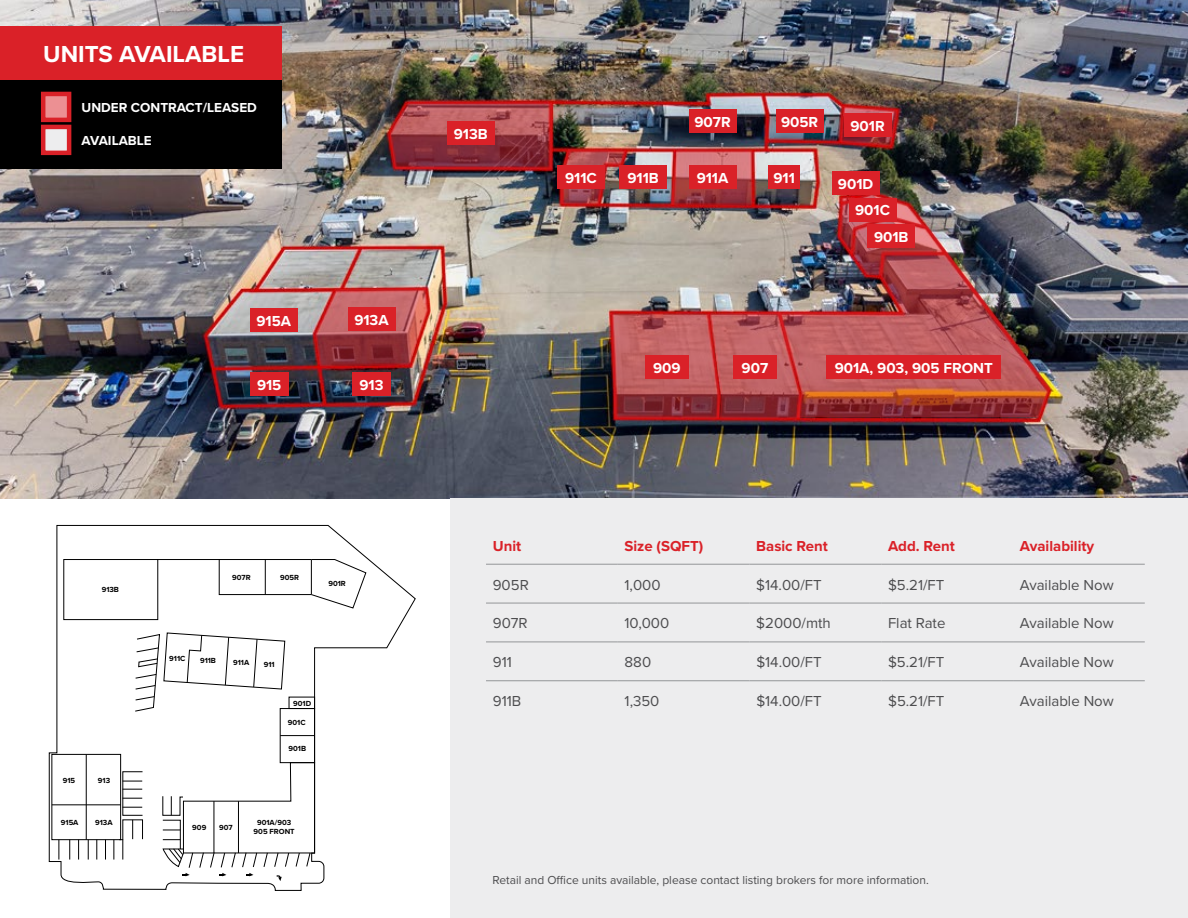
<style>
.page{position:relative;width:1188px;height:918px;background:#fff}
.page>*{position:absolute;margin:0;border:0;box-sizing:border-box;transform-origin:0 0}
.t1{font:700 24px "Proxima Nova";color:#fff}
.t2{font:15px "Proxima Nova";color:#4d4d4f}
.t3{font:700 15px/26.4px "Proxima Nova";color:#fff}
.t4{font:700 15px "Proxima Nova";color:#da2128}
.t5{font:700 13.5px "Proxima Nova";color:#fff}
.t6{font:12px "Proxima Nova";color:#4d4d4f}
.t7{font:700 7.65px/9.1px "Proxima Nova";color:#000;text-align:center}
</style>
<div class="page">
<svg style="left:49px;top:525px;width:367px;height:366px"></svg>
<div style="left:52px;top:754px;width:69px;height:86px;border:1px solid #000"></div>
<hr style="left:52px;top:804px;width:69px;height:1px;background:#000">
<hr style="left:86px;top:754px;width:1px;height:86px;background:#000">
<svg style="left:69px;top:840px;width:1px;height:20px"></svg>
<svg style="left:78px;top:840px;width:1px;height:20px"></svg>
<svg style="left:88px;top:840px;width:1px;height:20px"></svg>
<svg style="left:96px;top:840px;width:1px;height:20px"></svg>
<svg style="left:105px;top:840px;width:1px;height:20px"></svg>
<svg style="left:59px;top:840px;width:1px;height:20px"></svg>
<svg style="left:114px;top:819px;width:29px;height:41px"></svg>
<svg style="left:123px;top:781px;width:19px;height:1px"></svg>
<svg style="left:123px;top:789px;width:19px;height:1px"></svg>
<svg style="left:123px;top:798px;width:19px;height:1px"></svg>
<svg style="left:123px;top:807px;width:19px;height:1px"></svg>
<div style="left:280px;top:708px;width:35px;height:55px;border:1px solid #000"></div>
<div style="left:289px;top:697px;width:26px;height:12px;border:1px solid #000"></div>
<hr style="left:280px;top:735px;width:35px;height:1px;background:#000">
<svg style="left:162px;top:762px;width:153px;height:119px"></svg>
<div style="left:63px;top:559px;width:95px;height:61px;border:1px solid #000"></div>
<div style="left:219px;top:559px;width:93px;height:36px;border:1px solid #000"></div>
<svg style="left:311px;top:559px;width:56px;height:50px"></svg>
<hr style="left:265px;top:560px;width:1px;height:35px;background:#000">
<svg style="left:134px;top:632px;width:152px;height:80px"></svg>
<hr style="left:158px;top:559px;width:61px;height:1px;background:#000">
<hr style="left:311px;top:560px;width:1px;height:35px;background:#000">
<img style="left:0;top:0;width:1188px;height:499px">
<svg style="left:671px;top:150px;width:81px;height:55px;background:#b74f54"></svg>
<img style="left:778px;top:215px;width:272px;height:202px">
<svg style="left:840px;top:106px;width:58px;height:40px"></svg>
<div style="left:450px;top:499px;width:738px;height:419px;background:#ededee"></div>
<div style="left:832px;top:171px;width:47px;height:24px;background:#da2128"></div>
<div style="left:689px;top:165px;width:47px;height:24px;background:#da2128"></div>
<div style="left:689px;top:110px;width:47px;height:23px;background:#da2128"></div>
<div style="left:776px;top:110px;width:47px;height:23px;background:#da2128"></div>
<div style="left:0;top:27px;width:282px;height:53px;background:#da2128"></div>
<div style="left:769px;top:165px;width:31px;height:24px;background:#da2128"></div>
<img style="left:560px;top:147px;width:66px;height:58px">
<div style="left:557px;top:165px;width:48px;height:24px;background:#da2128"></div>
<div style="left:619px;top:165px;width:48px;height:24px;background:#da2128"></div>
<svg style="left:390px;top:103px;width:162px;height:66px;background:#9b3c45"></svg>
<div style="left:447px;top:122px;width:48px;height:23px;background:#da2128"></div>
<div style="left:826px;top:355px;width:175px;height:24px;background:#da2128"></div>
<div style="left:0;top:80px;width:282px;height:88px;background:#000"></div>
<hr style="left:486px;top:564px;width:132px;height:1px;background:#939598">
<hr style="left:618px;top:564px;width:132px;height:1px;background:#939598">
<hr style="left:750px;top:564px;width:131px;height:1px;background:#939598">
<hr style="left:881px;top:564px;width:132px;height:1px;background:#939598">
<hr style="left:1013px;top:564px;width:132px;height:1px;background:#939598">
<hr style="left:486px;top:642px;width:132px;height:1px;background:#939598">
<hr style="left:618px;top:642px;width:132px;height:1px;background:#939598">
<hr style="left:750px;top:642px;width:131px;height:1px;background:#939598">
<hr style="left:881px;top:642px;width:132px;height:1px;background:#939598">
<hr style="left:1013px;top:642px;width:132px;height:1px;background:#939598">
<hr style="left:486px;top:681px;width:132px;height:1px;background:#939598">
<hr style="left:618px;top:681px;width:132px;height:1px;background:#939598">
<hr style="left:750px;top:681px;width:131px;height:1px;background:#939598">
<hr style="left:881px;top:681px;width:132px;height:1px;background:#939598">
<hr style="left:1013px;top:681px;width:132px;height:1px;background:#939598">
<hr style="left:486px;top:603px;width:132px;height:1px;background:#939598">
<hr style="left:618px;top:603px;width:132px;height:1px;background:#939598">
<hr style="left:750px;top:603px;width:131px;height:1px;background:#939598">
<hr style="left:881px;top:603px;width:132px;height:1px;background:#939598">
<hr style="left:1013px;top:603px;width:132px;height:1px;background:#939598">
<div style="left:41px;top:92px;width:30px;height:30px;background:#da2128"></div>
<div style="left:41px;top:125px;width:30px;height:30px;background:#ededee;border:4px solid #da2128"></div>
<svg style="left:43px;top:94px;width:26px;height:26px"></svg>
<div style="left:844px;top:113px;width:47px;height:24px;background:#da2128"></div>
<svg style="left:611px;top:312px;width:189px;height:106px;background:#b34b4f"></svg>
<img style="left:316px;top:288px;width:113px;height:78px">
<div style="left:352px;top:373px;width:39px;height:23px;background:#da2128"></div>
<div style="left:250px;top:308px;width:48px;height:24px;background:#da2128"></div>
<div style="left:250px;top:373px;width:38px;height:23px;background:#da2128"></div>
<div style="left:348px;top:307px;width:47px;height:24px;background:#da2128"></div>
<img style="left:839px;top:194px;width:87px;height:60px">
<div style="left:733px;top:355px;width:44px;height:24px;background:#da2128"></div>
<h1 class="t1" style="left:43px;top:40px;width:202px">UNITS AVAILABLE</h1>
<p class="t5" style="left:82px;top:100px;width:177px">UNDER CONTRACT/LEASED</p>
<p class="t5" style="left:82px;top:133px;width:72px">AVAILABLE</p>
<p class="t3" style="left:257px;top:308px;width:36px">915A</p>
<p class="t3" style="left:257px;top:373px;width:26px">915</p>
<p class="t3" style="left:354px;top:307px;width:36px">913A</p>
<p class="t3" style="left:359px;top:373px;width:26px">913</p>
<p class="t7" style="left:102px;top:585px;width:19px">913B</p>
<p class="t7" style="left:63px;top:776px;width:14px">915</p>
<p class="t7" style="left:98px;top:776px;width:14px">913</p>
<p class="t7" style="left:61px;top:818px;width:19px">915A</p>
<p class="t7" style="left:95px;top:818px;width:19px">913A</p>
<p class="t7" style="left:232px;top:573px;width:20px">907R</p>
<p class="t7" style="left:280px;top:573px;width:20px">905R</p>
<p class="t7" style="left:328px;top:579px;width:19px">901R</p>
<p class="t7" style="left:169px;top:654px;width:18px">911C</p>
<p class="t7" style="left:200px;top:656px;width:17px">911B</p>
<p class="t7" style="left:233px;top:658px;width:18px">911A</p>
<p class="t7" style="left:264px;top:660px;width:12px">911</p>
<p class="t7" style="left:293px;top:699px;width:19px">901D</p>
<p class="t7" style="left:288px;top:719px;width:19px">901C</p>
<p class="t7" style="left:289px;top:744px;width:19px">901B</p>
<p class="t7" style="left:192px;top:823px;width:16px">909</p>
<p class="t7" style="left:219px;top:823px;width:15px">907</p>
<p class="t7" style="left:254px;top:818px;width:43px">901A/903<br>905 FRONT</p>
<p class="t3" style="left:454px;top:122px;width:36px">913B</p>
<p class="t3" style="left:565px;top:165px;width:33px">911C</p>
<p class="t3" style="left:627px;top:165px;width:33px">911B</p>
<p class="t3" style="left:694px;top:110px;width:38px">907R</p>
<p class="t3" style="left:781px;top:110px;width:39px">905R</p>
<p class="t3" style="left:697px;top:165px;width:33px">911A</p>
<p class="t3" style="left:773px;top:165px;width:23px">911</p>
<p class="t3" style="left:850px;top:113px;width:36px">901R</p>
<p class="t3" style="left:855px;top:171px;width:36px;text-indent:-17px">901D<br>901C</p>
<p class="t3" style="left:874px;top:224px;width:36px">901B</p>
<p class="t3" style="left:653px;top:355px;width:29px">909</p>
<p class="t3" style="left:742px;top:355px;width:28px">907</p>
<p class="t3" style="left:835px;top:355px;width:160px">901A, 903, 905 FRONT</p>
<p class="t4" style="left:493px;top:537px;width:30px">Unit</p>
<p class="t4" style="left:625px;top:537px;width:80px">Size (SQFT)</p>
<p class="t4" style="left:756px;top:537px;width:73px">Basic Rent</p>
<p class="t4" style="left:888px;top:537px;width:68px">Add. Rent</p>
<p class="t4" style="left:1020px;top:537px;width:76px">Availability</p>
<p class="t2" style="left:493px;top:576px;width:38px">905R</p>
<p class="t2" style="left:625px;top:576px;width:38px">1,000</p>
<p class="t2" style="left:756px;top:576px;width:67px">$14.00/FT</p>
<p class="t2" style="left:888px;top:576px;width:58px">$5.21/FT</p>
<p class="t2" style="left:1020px;top:576px;width:96px">Available Now</p>
<p class="t2" style="left:493px;top:614px;width:36px">907R</p>
<p class="t2" style="left:625px;top:614px;width:46px">10,000</p>
<p class="t2" style="left:756px;top:614px;width:76px">$2000/mth</p>
<p class="t2" style="left:888px;top:614px;width:59px">Flat Rate</p>
<p class="t2" style="left:1020px;top:614px;width:96px">Available Now</p>
<p class="t2" style="left:493px;top:653px;width:21px">911</p>
<p class="t2" style="left:625px;top:653px;width:28px">880</p>
<p class="t2" style="left:756px;top:653px;width:67px">$14.00/FT</p>
<p class="t2" style="left:888px;top:653px;width:58px">$5.21/FT</p>
<p class="t2" style="left:1020px;top:653px;width:96px">Available Now</p>
<p class="t2" style="left:493px;top:692px;width:30px">911B</p>
<p class="t2" style="left:625px;top:692px;width:36px">1,350</p>
<p class="t2" style="left:756px;top:692px;width:67px">$14.00/FT</p>
<p class="t2" style="left:888px;top:692px;width:58px">$5.21/FT</p>
<p class="t2" style="left:1020px;top:692px;width:96px">Available Now</p>
<p class="t6" style="left:492px;top:873px;width:438px">Retail and Office units available, please contact listing brokers for more information.</p>
</div>
